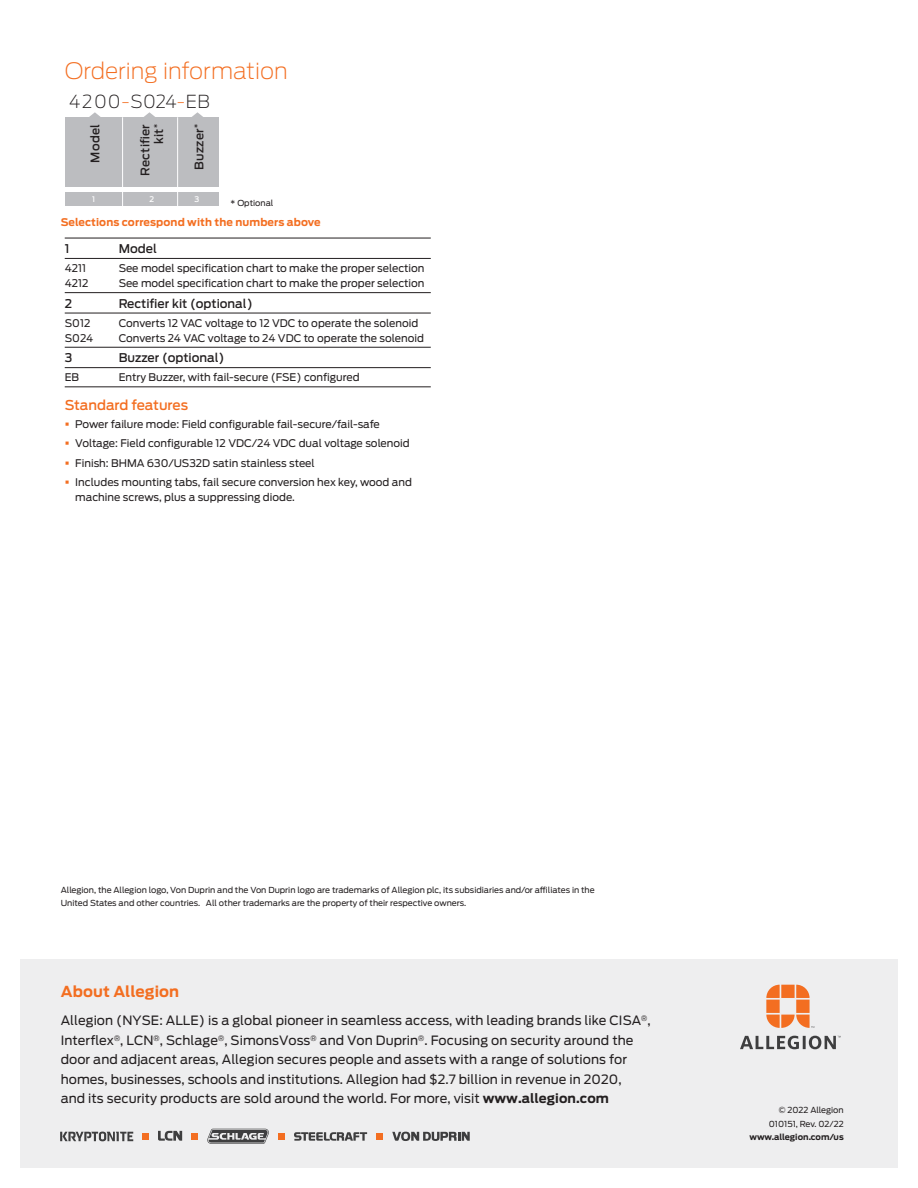
<style>
.page{position:relative;width:918px;height:1188px;background:#fff}
.page>*{position:absolute;margin:0;border:0;box-sizing:border-box;transform-origin:0 0}
.Section_subhead_15_1{font:200 22.5px "Antenna";color:#f36e21}
.Section_subhead_14_1{font:200 17.85px "Antenna";letter-spacing:.03em;color:#231f20}
.t1{font:700 15px "Antenna";letter-spacing:.01em;color:#f36e21}
.Chart_Subhead_9_11_o{font:500 13.5px "Antenna";letter-spacing:-.005em;color:#f36e21}
.t2{font:12.75px/19.5px "Antenna";letter-spacing:.005em;color:#231f20}
.Options_Subhead_8_10{font:500 12px "Antenna";color:#231f20}
.t3{font:500 11.85px/14px "Antenna";letter-spacing:.015em;color:#231f20;text-align:right}
.Chart_text_7_10pt{font:10.5px/15px "Antenna";color:#231f20}
.Body_Subhead_7_11pt{font:700 10.5px "Antenna";letter-spacing:.01em;color:#f36e21}
.Legal_5_5_9pt{font:8.25px/13.5px "Antenna";color:#231f20}
.Back_cover_informati{font:8.25px "Antenna";color:#231f20}
.Back_cover_informati-2{font:700 8.25px "Antenna";color:#231f20}
.Note_with___5_5_7_5p{font:8.25px "Antenna";color:#231f20}
.t4{font:500 7.65px "Antenna";color:#fff}
.s1{color:#f36e21}
.s2{font-weight:700}
</style>
<div class="page">
<div style="left:20px;top:959px;width:878px;height:209px;background:#eeeeef"></div>
<svg style="left:158px;top:1131px;width:24px;height:10px"></svg>
<div style="left:142px;top:1133px;width:7px;height:6px;background:#f36e21"></div>
<svg style="left:192px;top:1133px;width:6px;height:6px"></svg>
<svg style="left:392px;top:1132px;width:78px;height:9px"></svg>
<svg style="left:207px;top:1129px;width:62px;height:15px"></svg>
<svg style="left:294px;top:1132px;width:73px;height:9px"></svg>
<div style="left:278px;top:1133px;width:7px;height:6px;background:#f36e21"></div>
<svg style="left:377px;top:1133px;width:6px;height:6px"></svg>
<svg style="left:60px;top:1132px;width:73px;height:9px"></svg>
<svg style="left:766px;top:985px;width:48px;height:43px"></svg>
<svg style="left:740px;top:1036px;width:101px;height:13px"></svg>
<svg style="left:141px;top:112px;width:17px;height:6px"></svg>
<svg style="left:189px;top:112px;width:17px;height:6px"></svg>
<svg style="left:86px;top:112px;width:17px;height:6px"></svg>
<hr style="left:65px;top:238px;width:366px;height:1px;background:#231f20">
<hr style="left:65px;top:258px;width:366px;height:1px;background:#231f20">
<hr style="left:65px;top:292px;width:366px;height:1px;background:#231f20">
<hr style="left:65px;top:313px;width:366px;height:1px;background:#231f20">
<hr style="left:65px;top:347px;width:366px;height:1px;background:#231f20">
<hr style="left:65px;top:367px;width:366px;height:1px;background:#231f20">
<hr style="left:65px;top:387px;width:366px;height:1px;background:#231f20">
<div style="left:65px;top:192px;width:153px;height:14px;background:#bcbdc0"></div>
<div style="left:65px;top:118px;width:153px;height:69px;background:#bcbdc0"></div>
<hr style="left:122px;top:117px;width:1px;height:89px;background:#fff">
<hr style="left:177px;top:117px;width:1px;height:89px;background:#fff">
<p class="Section_subhead_15_1" style="left:65px;top:56px;width:224px">Ordering information</p>
<p class="Section_subhead_14_1" style="left:69px;top:90px;width:143px">4200<span class="s1">-</span>S024<span class="s1">-</span>EB</p>
<p class="t3" style="left:88px;top:163px;width:40px;rotate:-90deg">Model</p>
<p class="t3" style="left:138px;top:176px;width:53px;rotate:-90deg">Rectifier kit<sup>*</sup></p>
<p class="t3" style="left:192px;top:170px;width:47px;rotate:-90deg">Buzzer<sup>*</sup></p>
<p class="t4" style="left:92px;top:194px;width:5px">1</p>
<p class="t4" style="left:150px;top:194px;width:6px">2</p>
<p class="t4" style="left:195px;top:194px;width:6px">3</p>
<p class="Note_with___5_5_7_5p" style="left:231px;top:197px;width:44px">* Optional</p>
<p class="Body_Subhead_7_11pt" style="left:61px;top:215px;width:262px">Selections correspond with the numbers above</p>
<p class="Options_Subhead_8_10" style="left:65px;top:241px;width:6px">1</p>
<p class="Options_Subhead_8_10" style="left:119px;top:241px;width:40px">Model</p>
<p class="Chart_text_7_10pt" style="left:65px;top:261px;width:23px">4211</p>
<p class="Chart_text_7_10pt" style="left:119px;top:261px;width:307px">See model specification chart to make the proper selection</p>
<p class="Chart_text_7_10pt" style="left:65px;top:276px;width:25px">4212</p>
<p class="Chart_text_7_10pt" style="left:119px;top:276px;width:307px">See model specification chart to make the proper selection</p>
<p class="Options_Subhead_8_10" style="left:65px;top:295px;width:9px">2</p>
<p class="Options_Subhead_8_10" style="left:119px;top:295px;width:135px">Rectifier kit (optional)</p>
<p class="Chart_text_7_10pt" style="left:65px;top:315px;width:27px">S012</p>
<p class="Chart_text_7_10pt" style="left:119px;top:315px;width:301px">Converts 12 VAC voltage to 12 VDC to operate the solenoid</p>
<p class="Chart_text_7_10pt" style="left:65px;top:330px;width:30px">S024</p>
<p class="Chart_text_7_10pt" style="left:119px;top:330px;width:307px">Converts 24 VAC voltage to 24 VDC to operate the solenoid</p>
<p class="Options_Subhead_8_10" style="left:65px;top:350px;width:9px">3</p>
<p class="Options_Subhead_8_10" style="left:119px;top:350px;width:107px">Buzzer (optional)</p>
<p class="Chart_text_7_10pt" style="left:65px;top:370px;width:16px">EB</p>
<p class="Chart_text_7_10pt" style="left:119px;top:370px;width:242px">Entry Buzzer, with fail-secure (FSE) configured</p>
<p class="Chart_Subhead_9_11_o" style="left:65px;top:396px;width:125px">Standard features</p>
<p class="Chart_text_7_10pt" style="left:65px;top:417px;width:317px"><span class="s1">▪</span> Power failure mode: Field configurable fail-secure/fail-safe</p>
<p class="Chart_text_7_10pt" style="left:65px;top:436px;width:347px"><span class="s1">▪</span> Voltage: Field configurable 12 VDC/24 VDC dual voltage solenoid</p>
<p class="Chart_text_7_10pt" style="left:65px;top:455px;width:252px"><span class="s1">▪</span> Finish: BHMA 630/US32D satin stainless steel</p>
<p class="Chart_text_7_10pt" style="left:75px;top:474px;width:338px;text-indent:-11px"><span class="s1">▪</span> Includes mounting tabs, fail secure conversion hex key, wood and machine screws, plus a suppressing diode.</p>
<p class="Legal_5_5_9pt" style="left:61px;top:883px;width:536px">Allegion, the Allegion logo, Von Duprin and the Von Duprin logo are trademarks of Allegion plc, its subsidiaries and/or affiliates in the<br>United States and other countries. All other trademarks are the property of their respective owners.</p>
<h3 class="t1" style="left:61px;top:981px;width:120px">About Allegion</h3>
<p class="t2" style="left:61px;top:1011px;width:591px">Allegion (NYSE: ALLE) is a global pioneer in seamless access, with leading brands like CISA<sup>®</sup>, Interflex<sup>®</sup>, LCN<sup>®</sup>, Schlage<sup>®</sup>, SimonsVoss<sup>®</sup> and Von Duprin<sup>®</sup>. Focusing on security around the door and adjacent areas, Allegion secures people and assets with a range of solutions for homes, businesses, schools and institutions. Allegion had $2.7 billion in revenue in 2020,<br>and its security products are sold around the world. For more, visit <span class="s2">www.allegion.com</span></p>
<p class="Back_cover_informati" style="left:779px;top:1104px;width:67px">© 2022 Allegion</p>
<p class="Back_cover_informati" style="left:769px;top:1118px;width:76px">010151, Rev. 02/22</p>
<p class="Back_cover_informati-2" style="left:749px;top:1131px;width:96px">www.allegion.com/us</p>
</div>
